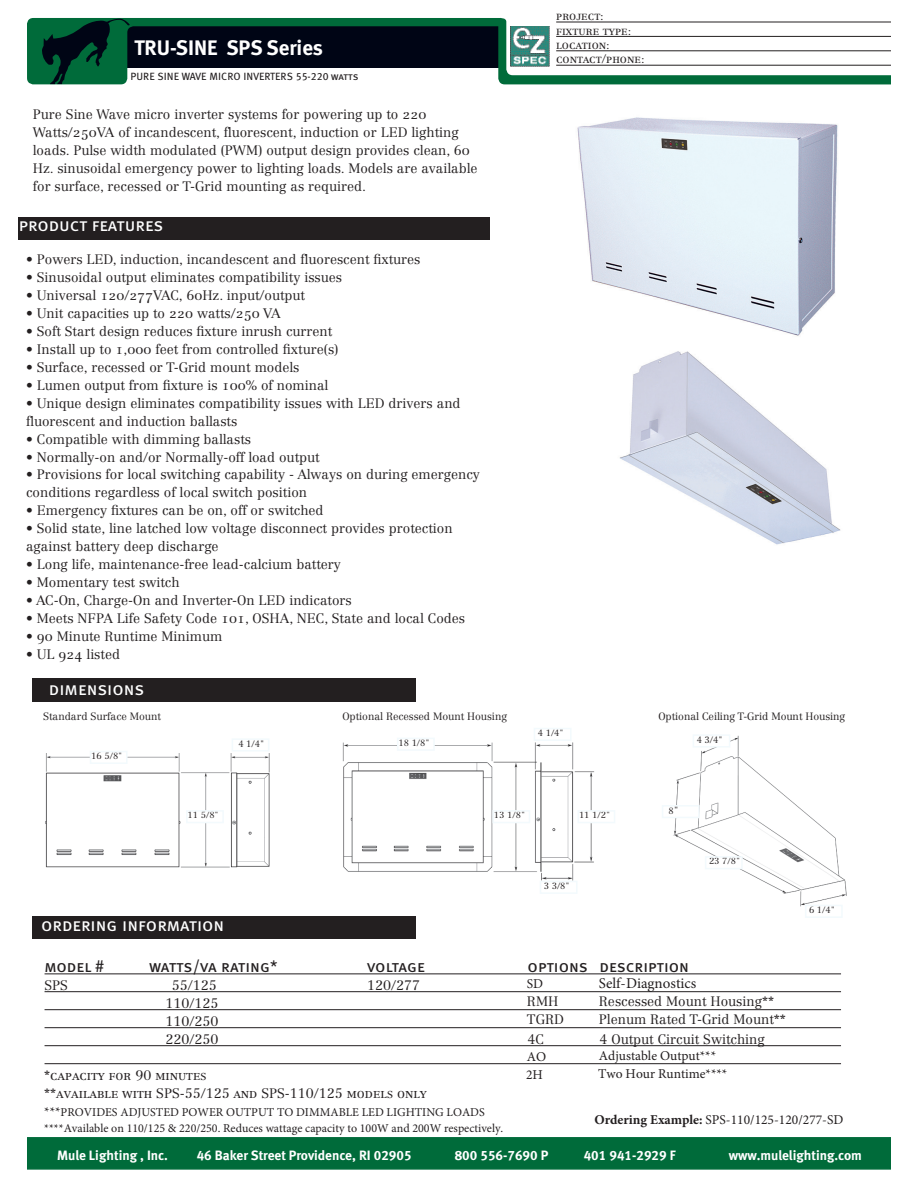
<style>
.page{position:relative;width:918px;height:1188px;background:#fff}
.page>*{position:absolute;margin:0;border:0;box-sizing:border-box;transform-origin:0 0}
.t1{font:21px "Meta Bold LF";color:#fff}
.t2{font:18px "Meta Book LF Caps";color:#fff}
.t3{font:16.5px "Meta Book LF Caps";letter-spacing:-.005em;color:#231f20}
.t4{font:15px "Minion Pro";color:#231f20}
.t5{font:300 13.5px/18px "Centennial LT Std";color:#231f20}
.t6{font:13.5px "Meta Bold LF";color:#fff}
.t7{font:13.5px "Minion Pro";color:#231f20}
.t8{font:12px/16.6px "Minion Pro";color:#231f20}
.t9{font:300 12px/14.4px "Centennial LT Std";color:#231f20}
.t10{font:300 10.5px "Centennial LT Std";letter-spacing:-.005em;color:#231f20}
.t11{font:10.5px "Meta Book LF Caps";letter-spacing:.005em;color:#231f20}
.t12{font:300 9px "Centennial LT Std";letter-spacing:-.005em;color:#231f20}
.s1{font-size:10.5px}
.s2{font-size:13.5px}
.s3{font-weight:700}
</style>
<div class="page">
<div style="left:27px;top:1137px;width:864px;height:33px;background:#006b3a;border:2px solid #006b3a"></div>
<svg style="left:27px;top:18px;width:864px;height:66px"></svg>
<img style="left:42px;top:18px;width:88px;height:66px">
<img style="left:511px;top:26px;width:39px;height:41px">
<hr style="left:556px;top:22px;width:335px;height:1px;background:#231f20">
<hr style="left:556px;top:36px;width:335px;height:1px;background:#231f20">
<hr style="left:556px;top:50px;width:335px;height:1px;background:#231f20">
<hr style="left:556px;top:65px;width:335px;height:1px;background:#231f20">
<div style="left:19px;top:217px;width:471px;height:23px;background:#231f20"></div>
<div style="left:32px;top:678px;width:384px;height:24px;background:#231f20"></div>
<img style="left:45px;top:753px;width:225px;height:115px">
<img style="left:342px;top:742px;width:253px;height:139px">
<img style="left:673px;top:735px;width:174px;height:172px">
<div style="left:91px;top:752px;width:36px;height:11px;background:#fff"></div>
<div style="left:90px;top:751px;width:38px;height:13px;border:2px solid #f3fafd"></div>
<div style="left:232px;top:738px;width:37px;height:14px;border:2px solid #f3fafd"></div>
<div style="left:187px;top:811px;width:36px;height:12px;background:#fff"></div>
<div style="left:186px;top:810px;width:38px;height:13px;border:2px solid #f3fafd"></div>
<div style="left:398px;top:738px;width:36px;height:12px;background:#fff"></div>
<div style="left:397px;top:738px;width:38px;height:13px;border:2px solid #f3fafd"></div>
<div style="left:534px;top:728px;width:38px;height:13px;border:2px solid #f3fafd"></div>
<div style="left:493px;top:811px;width:37px;height:12px;background:#fff"></div>
<div style="left:492px;top:810px;width:38px;height:13px;border:2px solid #f3fafd"></div>
<div style="left:578px;top:811px;width:37px;height:12px;background:#fff"></div>
<div style="left:578px;top:810px;width:37px;height:13px;border:2px solid #f3fafd"></div>
<div style="left:540px;top:881px;width:38px;height:13px;border:2px solid #f3fafd"></div>
<div style="left:663px;top:806px;width:36px;height:11px;background:#fff"></div>
<div style="left:662px;top:805px;width:38px;height:13px;border:2px solid #f3fafd"></div>
<div style="left:693px;top:735px;width:37px;height:12px;background:#fff"></div>
<div style="left:693px;top:734px;width:37px;height:14px;border:2px solid #f3fafd"></div>
<div style="left:706px;top:857px;width:36px;height:12px;background:#fff"></div>
<div style="left:705px;top:856px;width:38px;height:13px;border:2px solid #f3fafd"></div>
<div style="left:805px;top:905px;width:38px;height:13px;border:2px solid #f3fafd"></div>
<hr style="left:45px;top:974px;width:796px;height:1px;background:#231f20">
<hr style="left:45px;top:991px;width:796px;height:1px;background:#231f20">
<hr style="left:45px;top:1009px;width:796px;height:1px;background:#231f20">
<hr style="left:45px;top:1027px;width:796px;height:1px;background:#231f20">
<hr style="left:45px;top:1045px;width:796px;height:1px;background:#231f20">
<hr style="left:45px;top:1063px;width:796px;height:1px;background:#231f20">
<div style="left:32px;top:916px;width:384px;height:23px;background:#231f20"></div>
<img style="left:619px;top:351px;width:222px;height:194px">
<img style="left:577px;top:117px;width:261px;height:219px">
<h1 class="t1" style="left:134px;top:35px;width:190px">TRU-SINE SPS Series</h1>
<p class="t11" style="left:130px;top:70px;width:230px">PURE SINE WAVE MICRO INVERTERS 55-220 watts</p>
<p class="t5" style="left:33px;top:105px;width:446px">Pure Sine Wave micro inverter systems for powering up to 220<br>Watts/250VA of incandescent, fluorescent, induction or LED lighting loads. Pulse width modulated (PWM) output design provides clean, 60<br>Hz. sinusoidal emergency power to lighting loads. Models are available for surface, recessed or T-Grid mounting as required.</p>
<h2 class="t2" style="left:19px;top:215px;width:146px">product features</h2>
<p class="t5" style="left:26px;top:250px;width:396px">• Powers LED, induction, incandescent and fluorescent fixtures</p>
<p class="t5" style="left:26px;top:268px;width:318px">• Sinusoidal output eliminates compatibility issues</p>
<p class="t5" style="left:26px;top:286px;width:281px">• Universal 120/277VAC, 60Hz. input/output</p>
<p class="t5" style="left:26px;top:304px;width:256px">• Unit capacities up to 220 watts/250 VA</p>
<p class="t5" style="left:26px;top:322px;width:308px">• Soft Start design reduces fixture inrush current</p>
<p class="t5" style="left:26px;top:340px;width:314px">• Install up to 1,000 feet from controlled fixture(s)</p>
<p class="t5" style="left:26px;top:358px;width:275px">• Surface, recessed or T-Grid mount models</p>
<p class="t5" style="left:26px;top:376px;width:304px">• Lumen output from fixture is 100% of nominal</p>
<p class="t5" style="left:26px;top:394px;width:436px">• Unique design eliminates compatibility issues with LED drivers and fluorescent and induction ballasts</p>
<p class="t5" style="left:26px;top:430px;width:227px">• Compatible with dimming ballasts</p>
<p class="t5" style="left:26px;top:448px;width:295px">• Normally-on and/or Normally-off load output</p>
<p class="t5" style="left:26px;top:466px;width:455px">• Provisions for local switching capability - Always on during emergency conditions regardless of local switch position</p>
<p class="t5" style="left:26px;top:502px;width:299px">• Emergency fixtures can be on, off or switched</p>
<p class="t5" style="left:26px;top:520px;width:428px">• Solid state, line latched low voltage disconnect provides protection against battery deep discharge</p>
<p class="t5" style="left:26px;top:556px;width:316px">• Long life, maintenance-free lead-calcium battery</p>
<p class="t5" style="left:26px;top:574px;width:155px">• Momentary test switch</p>
<p class="t5" style="left:26px;top:592px;width:327px">• AC-On, Charge-On and Inverter-On LED indicators</p>
<p class="t5" style="left:26px;top:610px;width:441px">• Meets NFPA Life Safety Code 101, OSHA, NEC, State and local Codes</p>
<p class="t5" style="left:26px;top:628px;width:198px">• 90 Minute Runtime Minimum</p>
<p class="t5" style="left:26px;top:646px;width:95px">• UL 924 listed</p>
<h2 class="t2" style="left:49px;top:678px;width:97px">dimensions</h2>
<p class="t9" style="left:556px;top:9px;width:90px">project: fixture type: location: contact/phone:</p>
<p class="t10" style="left:43px;top:710px;width:119px">Standard Surface Mount</p>
<p class="t12" style="left:91px;top:751px;width:33px">16 5/8"</p>
<p class="t12" style="left:238px;top:738px;width:27px">4 1/4"</p>
<p class="t12" style="left:188px;top:810px;width:33px">11 5/8"</p>
<p class="t10" style="left:343px;top:710px;width:166px">Optional Recessed Mount Housing</p>
<p class="t10" style="left:658px;top:710px;width:188px">Optional Ceiling T-Grid Mount Housing</p>
<p class="t12" style="left:398px;top:737px;width:33px">18 1/8"</p>
<p class="t12" style="left:538px;top:728px;width:27px">4 1/4"</p>
<p class="t12" style="left:697px;top:734px;width:27px">4 3/4"</p>
<p class="t12" style="left:494px;top:810px;width:33px">13 1/8"</p>
<p class="t12" style="left:579px;top:810px;width:33px">11 1/2"</p>
<p class="t12" style="left:544px;top:880px;width:27px">3 3/8"</p>
<p class="t12" style="left:669px;top:806px;width:12px">8<span class="s1">"</span></p>
<p class="t12" style="left:709px;top:856px;width:33px">23 7/8"</p>
<p class="t12" style="left:809px;top:904px;width:27px">6 1/4"</p>
<h2 class="t2" style="left:41px;top:914px;width:185px">ordering information</h2>
<h2 class="t2" style="left:54px;top:919px;width:185px">ordering information</h2>
<p class="t3" style="left:45px;top:957px;width:61px">model #</p>
<p class="t3" style="left:150px;top:957px;width:129px">watts/va rating*</p>
<p class="t3" style="left:367px;top:957px;width:59px">voltage</p>
<p class="t3" style="left:528px;top:957px;width:163px">options description</p>
<p class="t5" style="left:45px;top:976px;width:25px">SPS</p>
<p class="t5" style="left:172px;top:976px;width:46px">55/125</p>
<p class="t5" style="left:367px;top:976px;width:54px">120/277</p>
<p class="t5" style="left:166px;top:994px;width:54px">110/125</p>
<p class="t5" style="left:527px;top:993px;width:33px">RMH</p>
<p class="t5" style="left:599px;top:993px;width:177px">Rescessed Mount Housing**</p>
<p class="t5" style="left:166px;top:1012px;width:54px">110/250</p>
<p class="t5" style="left:527px;top:1011px;width:38px">TGRD</p>
<p class="t5" style="left:599px;top:1011px;width:188px">Plenum Rated T-Grid Mount**</p>
<p class="t5" style="left:166px;top:1030px;width:54px">220/250</p>
<p class="t5" style="left:528px;top:1030px;width:18px">4C</p>
<p class="t5" style="left:600px;top:1030px;width:167px">4 Output Circuit Switching</p>
<p class="t5" style="left:44px;top:1066px;width:384px">*capacity for 90 minutes<br>**available with SPS-55/125 and SPS-110/125 models only</p>
<p class="t8" style="left:44px;top:1104px;width:460px"><span class="s2">***</span>PROVIDES ADJUSTED POWER OUTPUT TO DIMMABLE LED LIGHTING LOADS ****Available on 110/125 &amp; 220/250. Reduces wattage capacity to 100W and 200W respectively.</p>
<p class="t7" style="left:527px;top:975px;width:18px">SD</p>
<p class="t4" style="left:599px;top:973px;width:99px">Self-Diagnostics</p>
<p class="t7" style="left:527px;top:1047px;width:21px">AO</p>
<p class="t7" style="left:599px;top:1047px;width:119px">Adjustable Output***</p>
<p class="t7" style="left:526px;top:1066px;width:18px">2H</p>
<p class="t7" style="left:598px;top:1065px;width:131px">Two Hour Runtime****</p>
<p class="t7" style="left:594px;top:1111px;width:250px"><span class="s3">Ordering Example:</span> SPS-110/125-120/277-SD</p>
<p class="t6" style="left:57px;top:1147px;width:112px">Mule Lighting , Inc.</p>
<p class="t6" style="left:197px;top:1147px;width:216px">46 Baker Street Providence, RI 02905</p>
<p class="t6" style="left:455px;top:1147px;width:95px">800 556-7690 P</p>
<p class="t6" style="left:584px;top:1147px;width:93px">401 941-2929 F</p>
<p class="t6" style="left:729px;top:1147px;width:135px">www.mulelighting.com</p>
</div>
